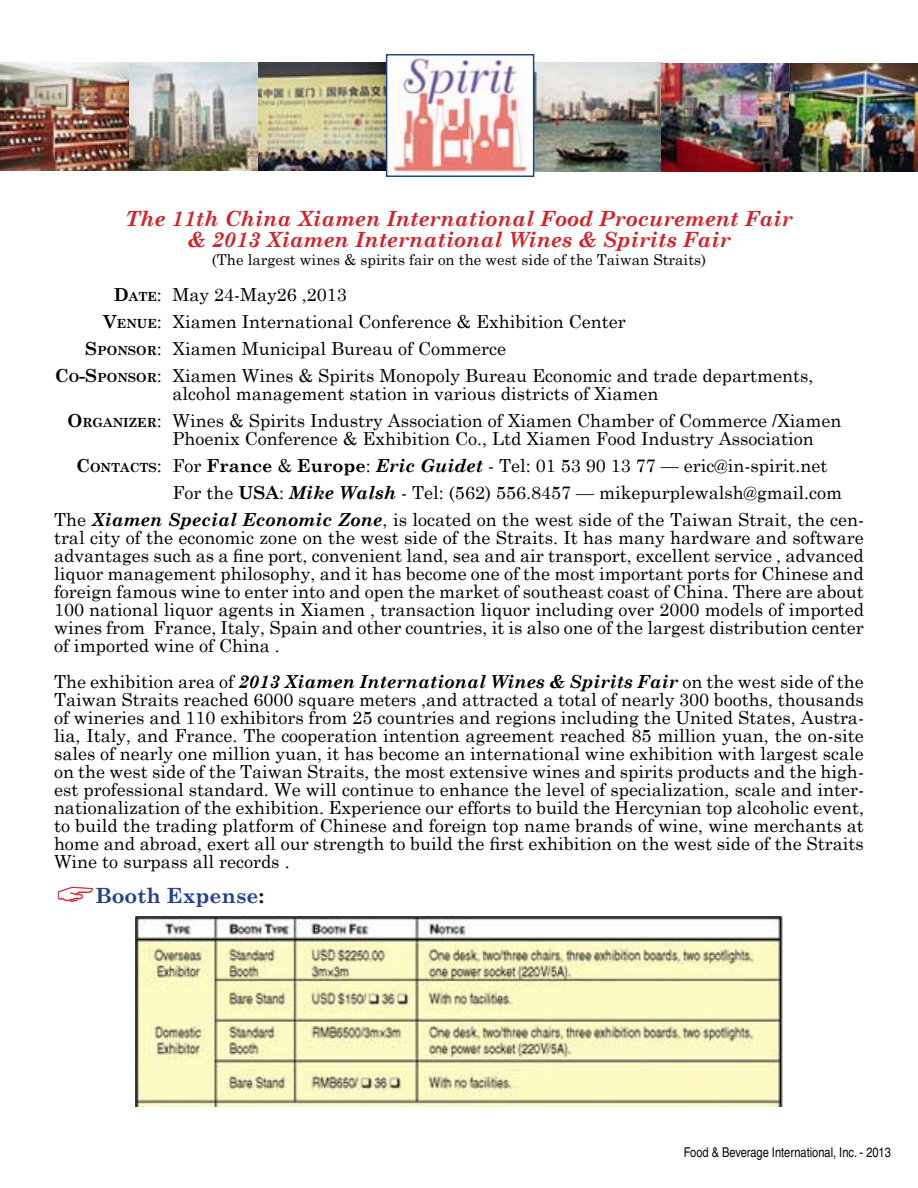
<style>
.page{position:relative;width:918px;height:1188px;background:#fff}
.page>*{position:absolute;margin:0;border:0;box-sizing:border-box;transform-origin:0 0}
.t1{font:italic 700 21px/21px "Century Schoolbook";color:#d2232a;text-align:center}
.t2{font:700 21px "Century Schoolbook";color:#24408f}
.t3{font:18px/18px "Century Schoolbook";color:#000;text-align:justify}
.t4{font:15px "Century Schoolbook";color:#000}
.t5{font:condensed 13.5px "Helvetica";color:#000}
.s1{font-weight:700}
.s2{font-weight:700;font-size:12.6px}
.s3{font-weight:700;font-style:italic}
.s4{color:#000}
</style>
<div class="page">
<img style="left:0;top:63px;width:386px;height:108px">
<img style="left:534px;top:63px;width:384px;height:108px">
<img style="left:390px;top:57px;width:140px;height:117px">
<div style="left:386px;top:54px;width:148px;height:123px;border:2px solid #24408f"></div>
<img style="left:135px;top:916px;width:648px;height:191px">
<p class="t1" style="left:125px;top:207px;width:669px">The 11th China Xiamen International Food Procurement Fair &amp; 2013 Xiamen International Wines &amp; Spirits Fair</p>
<p class="t4" style="left:212px;top:250px;width:496px">(The largest wines &amp; spirits fair on the west side of the Taiwan Straits)</p>
<p class="t3" style="left:114px;top:285px;width:235px"><span class="s1">D</span><span class="s2">ATE</span>: May 24-May26 ,2013</p>
<p class="t3" style="left:103px;top:312px;width:524px"><span class="s1">V</span><span class="s2">ENUE</span>: Xiamen International Conference &amp; Exhibition Center</p>
<p class="t3" style="left:85px;top:339px;width:422px"><span class="s1">S</span><span class="s2">PONSOR</span>: Xiamen Municipal Bureau of Commerce</p>
<p class="t3" style="left:55px;top:366px;width:760px"><span class="s1">C</span><span class="s2">O</span><span class="s1">-S</span><span class="s2">PONSOR</span>: Xiamen Wines &amp; Spirits Monopoly Bureau Economic and trade departments,</p>
<p class="t3" style="left:67px;top:379px;width:776px;line-height:27px;text-indent:105px">alcohol management station in various districts of Xiamen<br><span class="s1">O</span><span class="s2">RGANIZER</span>: Wines &amp; Spirits Industry Association of Xiamen Chamber of Commerce /Xiamen</p>
<p class="t3" style="left:172px;top:429px;width:643px">Phoenix Conference &amp; Exhibition Co., Ltd Xiamen Food Industry Association</p>
<p class="t3" style="left:76px;top:456px;width:753px"><span class="s1">C</span><span class="s2">ONTACTS</span>: For <span class="s1">FRANCE</span> &amp; <span class="s1">EUROPE</span>: <span class="s3">Eric Guidet</span> - Tel: 01 53 90 13 77 — eric@in-spirit.net</p>
<p class="t3" style="left:172px;top:483px;width:671px">For the <span class="s1">USA</span>: <span class="s3">Mike Walsh</span> - Tel: (562) 556.8457 — mikepurplewalsh@gmail.com</p>
<p class="t3" style="left:54px;top:510px;width:811px">The <span class="s3">Xiamen Special Economic Zone</span>, is located on the west side of the Taiwan Strait, the cen-</p>
<p class="t3" style="left:54px;top:528px;width:812px">tral city of the economic zone on the west side of the Straits. It has many hardware and software advantages such as a fine port, convenient land, sea and air transport, excellent service , advanced liquor management philosophy, and it has become one of the most important ports for Chinese and foreign famous wine to enter into and open the market of southeast coast of China. There are about 100 national liquor agents in Xiamen , transaction liquor including over 2000 models of imported wines from France, Italy, Spain and other countries, it is also one of the largest distribution center of imported wine of China .</p>
<p class="t3" style="left:54px;top:672px;width:812px">The exhibition area of <span class="s3">2013 Xiamen International Wines &amp; Spirits Fair</span> on the west side of the Taiwan Straits reached 6000 square meters ,and attracted a total of nearly 300 booths, thousands of wineries and 110 exhibitors from 25 countries and regions including the United States, Austra&shy;lia, Italy, and France. The cooperation intention agreement reached 85 million yuan, the on-site sales of nearly one million yuan, it has become an international wine exhibition with largest scale on the west side of the Taiwan Straits, the most extensive wines and spirits products and the high&shy;est professional standard. We will continue to enhance the level of specialization, scale and inter&shy;nationalization of the exhibition. Experience our efforts to build the Hercynian top alcoholic event, to build the trading platform of Chinese and foreign top name brands of wine, wine merchants at home and abroad, exert all our strength to build the first exhibition on the west side of the Straits Wine to surpass all records .</p>
<p class="t2" style="left:95px;top:883px;width:170px">BOOTH EXPENSE<span class="s4">:</span></p>
<p class="t5" style="left:684px;top:1144px;width:209px">Food &amp; Beverage International, Inc. - 2013</p>
</div>
